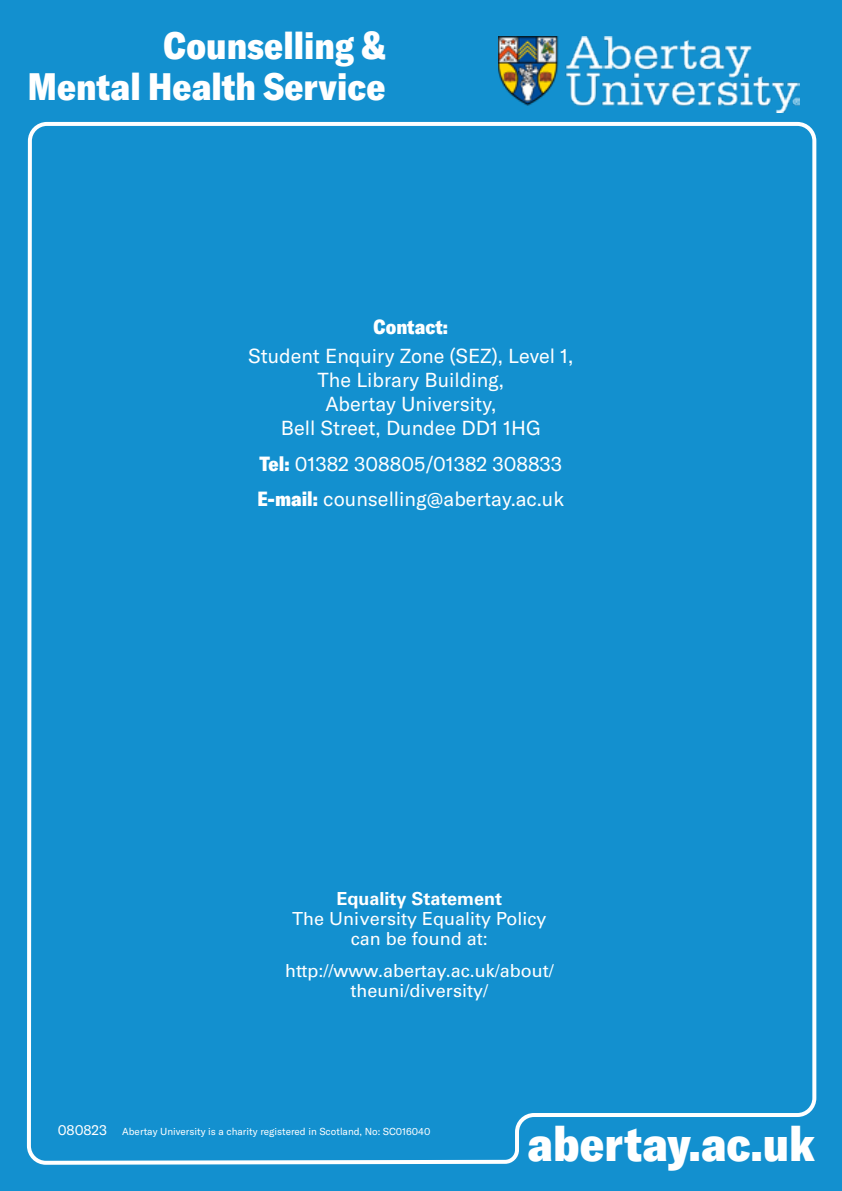
<style>
.page{position:relative;width:842px;height:1191px;background:#1390cf}
.page>*{position:absolute;margin:0;border:0;box-sizing:border-box;transform-origin:0 0}
.t1{font:48px "GT America Cn Bl";color:#fff}
.t2{font:37.2px/41.6px "GT America Cn Bl";color:#fff;text-align:right}
.t3{font:20px/24px "GT America";color:#fff;text-align:center}
.t4{font:20px "GT America Cn Bl";color:#fff}
.t5{font:18px/20px "Univers LT Std";color:#fff;text-align:center}
.t6{font:700 18px "Univers LT Std";color:#fff}
.t7{font:14px "GT America";color:#fff}
.t8{font:10px "GT America";color:#fff}
.s1{font-family:"GT America Cn Bl"}
</style>
<div class="page">
<div style="left:25px;top:0;width:793px;height:1191px;background:#1390cf"></div>
<h2 class="t2" style="left:28px;top:24px;width:359px">Counselling &amp;<br>Mental Health Service</h2>
<p class="t4" style="left:373px;top:314px;width:76px">Contact:</p>
<p class="t3" style="left:248px;top:344px;width:327px">Student Enquiry Zone (SEZ), Level 1,<br>The Library Building,<br>Abertay University,<br>Bell Street, Dundee DD1 1HG</p>
<p class="t3" style="left:257px;top:446px;width:308px;line-height:35.4px;text-align:left"><span class="s1">Tel:</span> 01382 308805/01382 308833<br><span class="s1">E-mail:</span> counselling@abertay.ac.uk</p>
<p class="t6" style="left:337px;top:888px;width:167px">Equality Statement</p>
<p class="t5" style="left:292px;top:909px;width:256px">The University Equality Policy can be found at:</p>
<p class="t5" style="left:285px;top:960px;width:270px">http://www.abertay.ac.uk/about/ theuni/diversity/</p>
<p class="t7" style="left:58px;top:1122px;width:51px">080823</p>
<p class="t8" style="left:122px;top:1125px;width:310px">Abertay University is a charity registered in Scotland, No: SC016040</p>
<h1 class="t1" style="left:528px;top:1113px;width:289px">abertay.ac.uk</h1>
</div>
